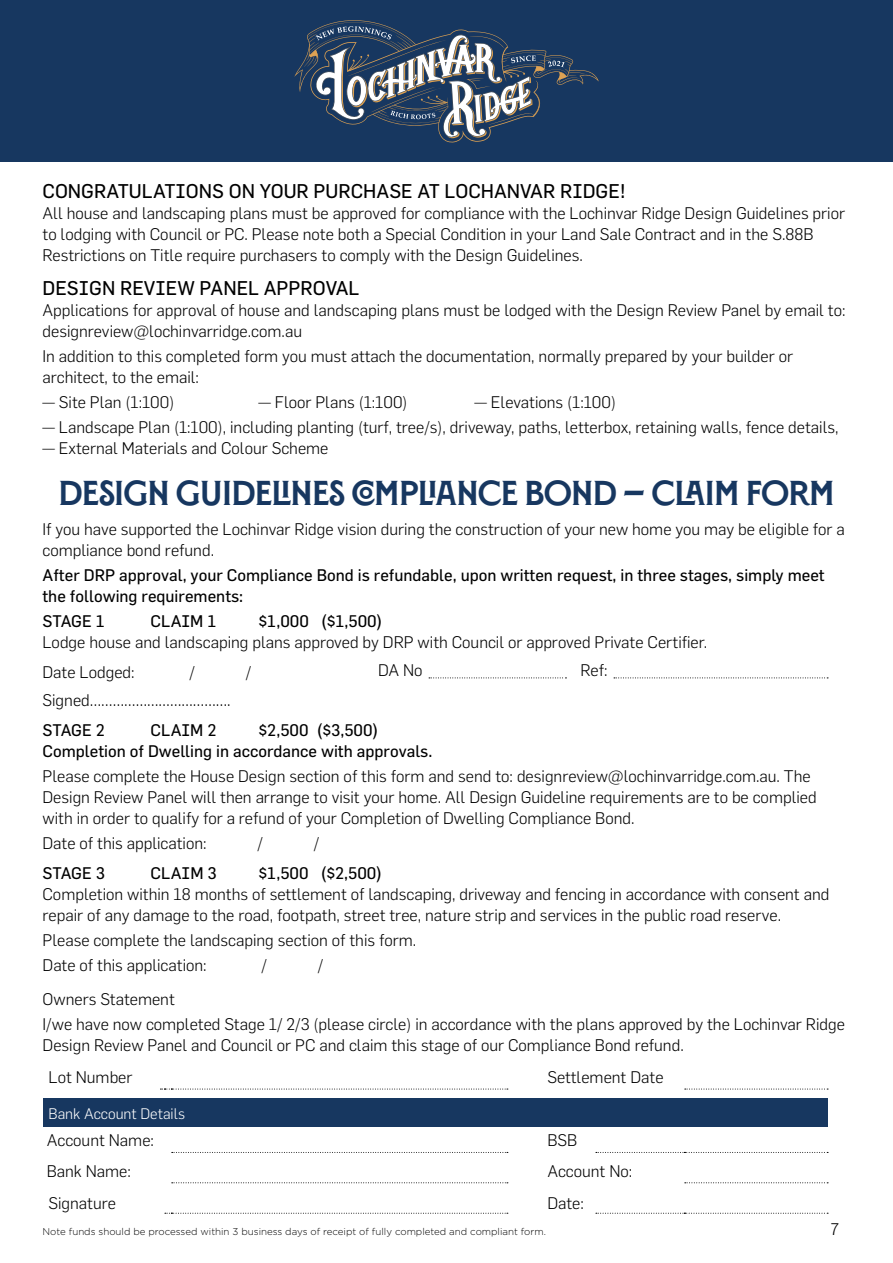
<style>
.page{position:relative;width:893px;height:1263px;background:#fff}
.page>*{position:absolute;margin:0;border:0;box-sizing:border-box;transform-origin:0 0}
.t1{font:34.5px "Montecatini Pro Stretto Ultra";color:#173760}
.t2{font:19.5px "Flama";color:#000}
.t3{font:300 16.5px/21px "Flama";color:#000}
.t4{font:16.5px/21px "Flama";color:#000}
.t5{font:300 15px "Flama";color:#fff}
.t6{font:300 9.75px "Gotham";color:#000}
</style>
<div class="page">
<div style="left:0;top:0;width:893px;height:162px;background:#173760"></div>
<svg style="left:294px;top:20px;width:305px;height:122px"></svg>
<svg style="left:429px;top:677px;width:137px;height:1px"></svg>
<svg style="left:614px;top:677px;width:214px;height:1px"></svg>
<div style="left:43px;top:1097px;width:784px;height:29px;background:#173760"></div>
<svg style="left:160px;top:1089px;width:348px;height:1px"></svg>
<svg style="left:685px;top:1089px;width:143px;height:1px"></svg>
<svg style="left:172px;top:1152px;width:336px;height:1px"></svg>
<svg style="left:596px;top:1152px;width:232px;height:1px"></svg>
<svg style="left:172px;top:1182px;width:336px;height:1px"></svg>
<svg style="left:685px;top:1182px;width:143px;height:1px"></svg>
<svg style="left:165px;top:1213px;width:343px;height:1px"></svg>
<svg style="left:596px;top:1213px;width:232px;height:1px"></svg>
<p class="t2" style="left:43px;top:179px;width:584px">CONGRATULATIONS ON YOUR PURCHASE AT LOCHANVAR RIDGE!</p>
<p class="t3" style="left:43px;top:202px;width:804px">All house and landscaping plans must be approved for compliance with the Lochinvar Ridge Design Guidelines prior to lodging with Council or PC. Please note both a Special Condition in your Land Sale Contract and in the S.88B<br>Restrictions on Title require purchasers to comply with the Design Guidelines.</p>
<p class="t2" style="left:43px;top:276px;width:318px">DESIGN REVIEW PANEL APPROVAL</p>
<p class="t3" style="left:43px;top:298px;width:804px">Applications for approval of house and landscaping plans must be lodged with the Design Review Panel by email to: designreview@lochinvarridge.com.au</p>
<p class="t3" style="left:43px;top:345px;width:752px">In addition to this completed form you must attach the documentation, normally prepared by your builder or architect, to the email:</p>
<p class="t3" style="left:43px;top:391px;width:133px">— Site Plan (1:100)</p>
<p class="t3" style="left:259px;top:391px;width:150px">— Floor Plans (1:100)</p>
<p class="t3" style="left:475px;top:391px;width:143px">— Elevations (1:100)</p>
<p class="t3" style="left:43px;top:416px;width:798px">— Landscape Plan (1:100), including planting (turf, tree/s), driveway, paths, letterbox, retaining walls, fence details,</p>
<p class="t3" style="left:43px;top:437px;width:287px">— External Materials and Colour Scheme</p>
<h1 class="t1" style="left:59px;top:473px;width:777px">DESIGN GUIDELINES COMPLIANCE BOND – CLAIM FORM</h1>
<p class="t3" style="left:43px;top:517px;width:804px">If you have supported the Lochinvar Ridge vision during the construction of your new home you may be eligible for a compliance bond refund.</p>
<p class="t4" style="left:43px;top:564px;width:784px">After DRP approval, your Compliance Bond is refundable, upon written request, in three stages, simply meet the following requirements:</p>
<p class="t4" style="left:43px;top:610px;width:64px">STAGE 1</p>
<p class="t4" style="left:151px;top:610px;width:68px">CLAIM 1</p>
<p class="t4" style="left:259px;top:610px;width:126px">$1,000 ($1,500)</p>
<p class="t3" style="left:43px;top:626px;width:666px;line-height:29.7px">Lodge house and landscaping plans approved by DRP with Council or approved Private Certifier.<br>Date Lodged:</p>
<p class="t3" style="left:189px;top:661px;width:7px">/</p>
<p class="t3" style="left:246px;top:661px;width:7px">/</p>
<p class="t3" style="left:378px;top:659px;width:46px">DA No</p>
<p class="t3" style="left:581px;top:659px;width:29px">Ref:</p>
<p class="t3" style="left:43px;top:689px;width:190px">Signed……………………………….</p>
<p class="t4" style="left:43px;top:719px;width:64px">STAGE 2</p>
<p class="t4" style="left:151px;top:719px;width:68px">CLAIM 2</p>
<p class="t4" style="left:43px;top:719px;width:391px;text-indent:216px">$2,500 ($3,500)<br>Completion of Dwelling in accordance with approvals.</p>
<p class="t3" style="left:43px;top:764px;width:776px">Please complete the House Design section of this form and send to: designreview@lochinvarridge.com.au. The<br>Design Review Panel will then arrange to visit your home. All Design Guideline requirements are to be complied with in order to qualify for a refund of your Completion of Dwelling Compliance Bond.</p>
<p class="t3" style="left:43px;top:832px;width:166px">Date of this application:</p>
<p class="t3" style="left:257px;top:832px;width:7px">/</p>
<p class="t3" style="left:314px;top:832px;width:7px">/</p>
<p class="t4" style="left:43px;top:862px;width:64px">STAGE 3</p>
<p class="t4" style="left:151px;top:862px;width:68px">CLAIM 3</p>
<p class="t4" style="left:259px;top:862px;width:125px">$1,500 ($2,500)</p>
<p class="t3" style="left:43px;top:882px;width:788px">Completion within 18 months of settlement of landscaping, driveway and fencing in accordance with consent and repair of any damage to the road, footpath, street tree, nature strip and services in the public road reserve.</p>
<p class="t3" style="left:43px;top:926px;width:375px;line-height:25.2px">Please complete the landscaping section of this form.<br>Date of this application:</p>
<p class="t3" style="left:261px;top:954px;width:7px">/</p>
<p class="t3" style="left:318px;top:954px;width:7px">/</p>
<p class="t3" style="left:43px;top:985px;width:804px;line-height:25.2px">Owners Statement<br>I/we have now completed Stage 1/ 2/3 (please circle) in accordance with the plans approved by the Lochinvar Ridge</p>
<p class="t3" style="left:49px;top:1028px;width:637px;line-height:32px;text-indent:-6px">Design Review Panel and Council or PC and claim this stage of our Compliance Bond refund.<br>Lot Number</p>
<p class="t3" style="left:547px;top:1066px;width:118px">Settlement Date</p>
<p class="t5" style="left:49px;top:1104px;width:138px">Bank Account Details</p>
<p class="t3" style="left:47px;top:1129px;width:109px">Account Name:</p>
<p class="t3" style="left:547px;top:1129px;width:31px">BSB</p>
<p class="t3" style="left:47px;top:1159px;width:86px">Bank Name:</p>
<p class="t3" style="left:547px;top:1159px;width:86px">Account No:</p>
<p class="t3" style="left:49px;top:1192px;width:69px">Signature</p>
<p class="t3" style="left:547px;top:1192px;width:38px">Date:</p>
<p class="t6" style="left:43px;top:1225px;width:505px">Note funds should be processed within 3 business days of receipt of fully completed and compliant form.</p>
<p class="t3" style="left:830px;top:1218px;width:10px">7</p>
</div>
